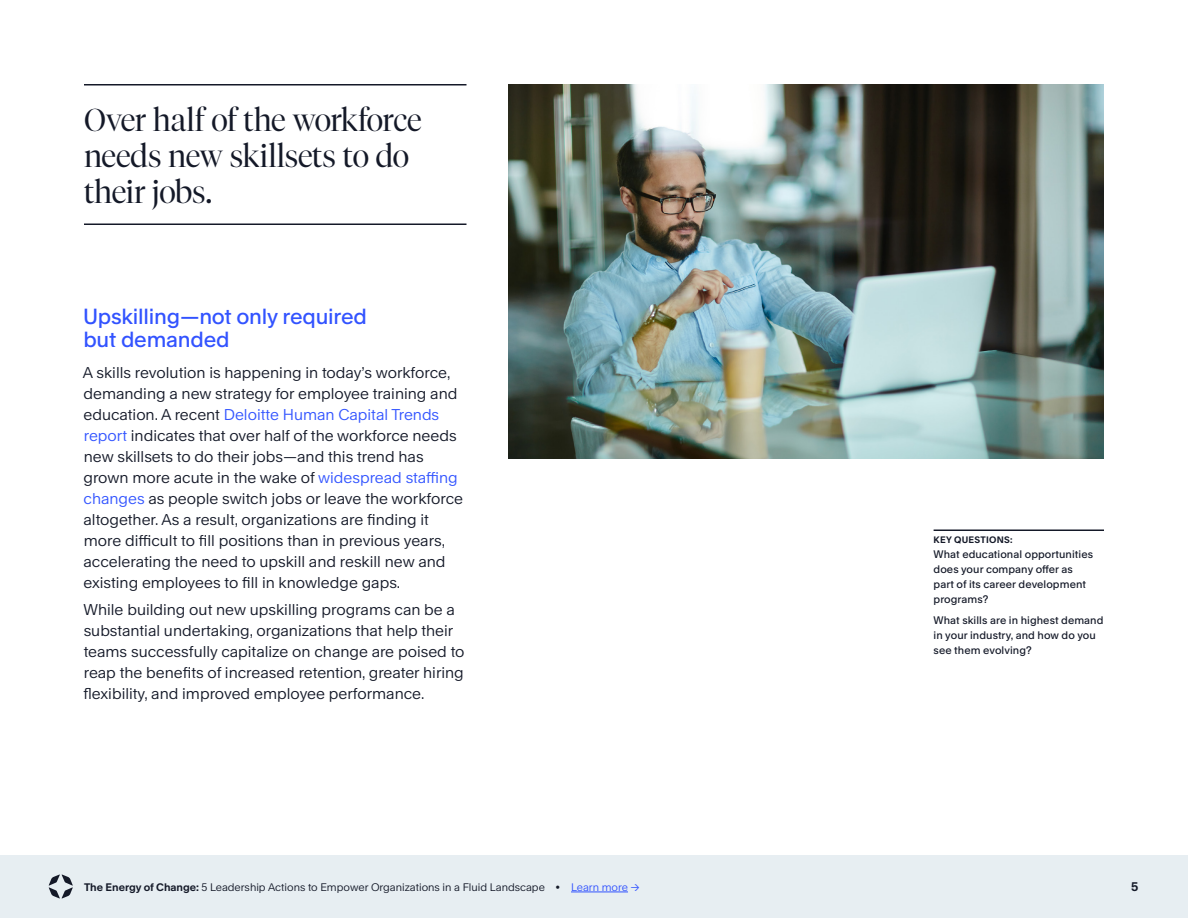
<style>
.page{position:relative;width:1188px;height:918px;background:#fff}
.page>*{position:absolute;margin:0;border:0;box-sizing:border-box;transform-origin:0 0}
.quote{font:300 31.5px/36px "Tiempos Fine";letter-spacing:-.015em;color:#141928}
.t1{font:500 21px/22.5px "Rand";letter-spacing:-.01em;color:#3253ff}
.Lrg_Para{font:15px/21px "Rand";color:#141928}
.t2{font:700 12px "Rand";color:#141928}
.Sidebar_body{font:500 10.5px/15px "Rand";letter-spacing:.005em;color:#141928}
.t3{font:10.5px "Rand";color:#141928}
.Sidebar_sub{font:700 9px "Rand";letter-spacing:.03em;color:#141928}
.s1{color:#35f}
.s2{font-weight:700}
.s3{color:#3253ff}
</style>
<div class="page">
<div style="left:0;top:855px;width:1188px;height:63px;background:#e7eef2"></div>
<svg style="left:49px;top:874px;width:24px;height:24px"></svg>
<hr style="left:571px;top:892px;width:57px;height:1px;background:#3253ff">
<img style="left:509px;top:84px;width:595px;height:375px">
<hr style="left:84px;top:84px;width:382px;height:2px;background:#141928">
<hr style="left:84px;top:224px;width:382px;height:1px;background:#141928">
<hr style="left:934px;top:530px;width:170px;height:1px;background:#141928">
<p class="quote" style="left:84px;top:101px;width:339px">Over half of the workforce needs new skillsets to do their jobs.</p>
<h3 class="t1" style="left:83px;top:303px;width:285px">Upskilling—not only required but demanded</h3>
<p class="Lrg_Para" style="left:83px;top:360px;width:382px">A skills revolution is happening in today’s workforce, demanding a new strategy for employee training and education. A recent <span class="s1">Deloitte Human Capital Trends report</span> indicates that over half of the workforce needs new skillsets to do their jobs—and this trend has grown more acute in the wake of <span class="s1">widespread staffing changes</span> as people switch jobs or leave the workforce altogether. As a result, organizations are finding it more difficult to fill positions than in previous years, accelerating the need to upskill and reskill new and existing employees to fill in knowledge gaps.</p>
<p class="Lrg_Para" style="left:83px;top:597px;width:383px">While building out new upskilling programs can be a substantial undertaking, organizations that help their teams successfully capitalize on change are poised to reap the benefits of increased retention, greater hiring flexibility, and improved employee performance.</p>
<p class="Sidebar_sub" style="left:934px;top:533px;width:80px">KEY QUESTIONS:</p>
<p class="Sidebar_body" style="left:934px;top:546px;width:161px">What educational opportunities does your company offer as part of its career development programs?</p>
<p class="Sidebar_body" style="left:934px;top:612px;width:171px">What skills are in highest demand in your industry, and how do you see them evolving?</p>
<p class="t3" style="left:84px;top:879px;width:557px"><span class="s2">The Energy of Change:</span> 5 Leadership Actions to Empower Organizations in a Fluid Landscape • <span class="s3">Learn more →</span></p>
<p class="t2" style="left:1131px;top:877px;width:9px">5</p>
</div>
